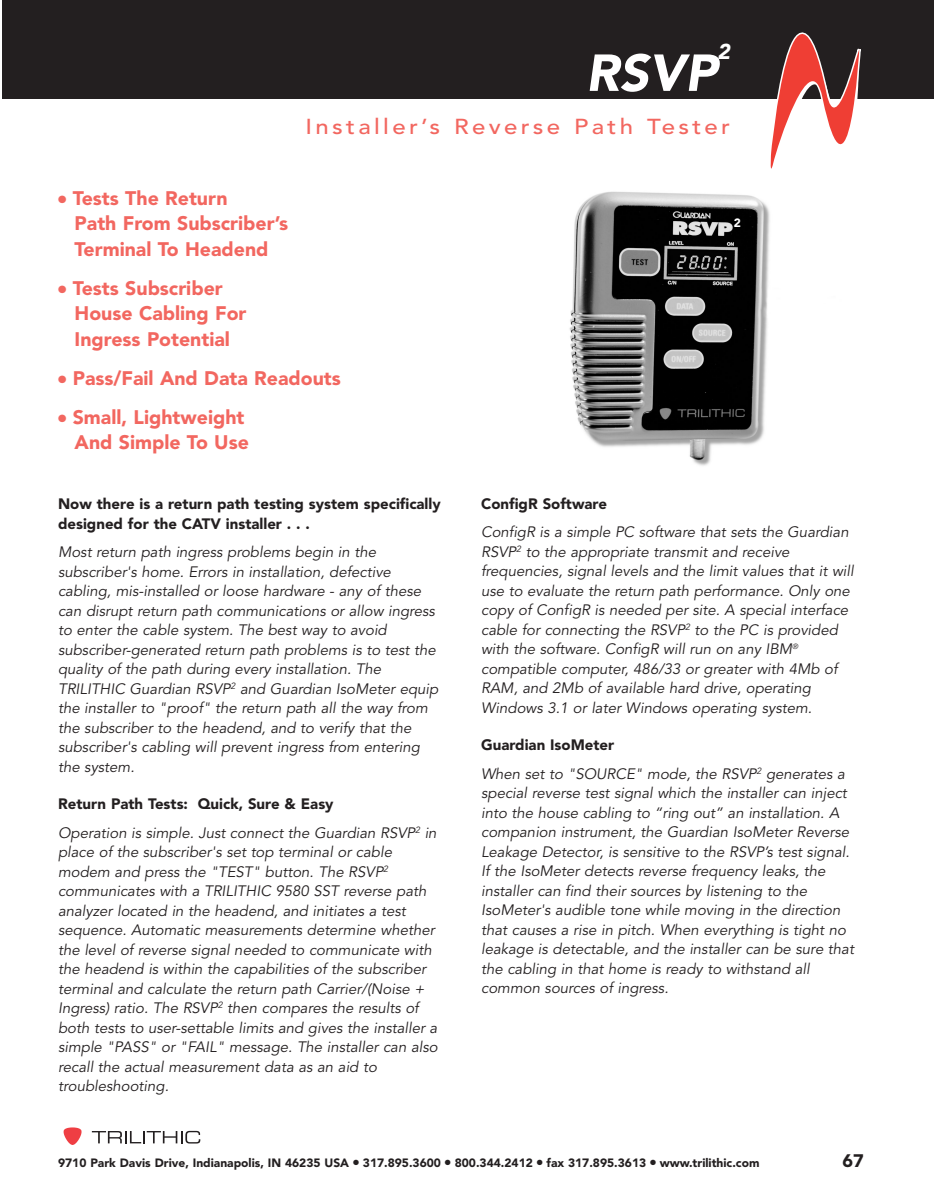
<style>
.page{position:relative;width:934px;height:1192px;background:#fff}
.page>*{position:absolute;margin:0;border:0;box-sizing:border-box;transform-origin:0 0}
.t1{font:italic 900 51.45px "Avenir";color:#fff}
.t2{font:500 21.45px "Avenir";letter-spacing:.14em;color:#f26760;scale:1.12 1}
.t3{font:italic 900 21.45px "Avenir";color:#fff}
.t4{font:900 19.5px/25.5px "Avenir";color:#f26760}
.t5{font:900 18px "Avenir";color:#231f20}
.t6{font:italic 15px/19.5px "Avenir";color:#231f20}
.t7{font:900 15px/19.5px "Avenir";color:#231f20}
.t8{font:900 12px "Avenir";color:#231f20}
.t9{font:900 12px "Avenir";color:#fff}
.s1{font-weight:900;font-style:normal}
</style>
<div class="page">
<div style="left:3px;top:0;width:931px;height:98px;background:#231f20"></div>
<svg style="left:768px;top:32px;width:94px;height:137px"></svg>
<svg style="left:64px;top:1127px;width:18px;height:18px"></svg>
<svg style="left:92px;top:1131px;width:108px;height:12px"></svg>
<img style="left:569px;top:191px;width:201px;height:275px">
<h2 class="t3" style="left:717px;top:43px;width:14px">2</h2>
<h1 class="t1" style="left:586px;top:52px;width:133px">RSVP</h1>
<h2 class="t2" style="left:305px;top:118px;width:381px">Installer’s Reverse Path Tester</h2>
<h3 class="t4" style="left:75px;top:187px;width:215px;text-indent:-16px">● Tests The Return<br>Path From Subscriber’s<br>Terminal To Headend</h3>
<h3 class="t4" style="left:75px;top:277px;width:173px;text-indent:-16px">● Tests Subscriber<br>House Cabling For<br>Ingress Potential</h3>
<h3 class="t4" style="left:58px;top:367px;width:284px">● Pass/Fail And Data Readouts</h3>
<h3 class="t4" style="left:58px;top:406px;width:192px;text-align:right">● Small, Lightweight<br>And Simple To Use</h3>
<p class="t7" style="left:58px;top:496px;width:384px">Now there is a return path testing system specifically designed for the CATV installer . . .</p>
<p class="t6" style="left:58px;top:544px;width:382px">Most return path ingress problems begin in the subscriber's home. Errors in installation, defective cabling, mis-installed or loose hardware - any of these can disrupt return path communications or allow ingress to enter the cable system. The best way to avoid subscriber-generated return path problems is to test the quality of the path during every installation. The TRILITHIC Guardian RSVP<sup>2</sup> and Guardian IsoMeter equip the installer to "proof" the return path all the way from the subscriber to the headend, and to verify that the subscriber's cabling will prevent ingress from entering the system.</p>
<p class="t6" style="left:58px;top:791px;width:380px;line-height:28.5px"><span class="s1">Return Path Tests: Quick, Sure &amp; Easy<br></span>Operation is simple. Just connect the Guardian RSVP<sup>2</sup> in</p>
<p class="t6" style="left:58px;top:844px;width:381px">place of the subscriber's set top terminal or cable modem and press the "TEST" button. The RSVP<sup>2 </sup>communicates with a TRILITHIC 9580 SST reverse path analyzer located in the headend, and initiates a test sequence. Automatic measurements determine whether the level of reverse signal needed to communicate with the headend is within the capabilities of the subscriber terminal and calculate the return path Carrier/(Noise + Ingress) ratio. The RSVP<sup>2</sup> then compares the results of both tests to user-settable limits and gives the installer a simple "PASS" or "FAIL" message. The installer can also recall the actual measurement data as an aid to troubleshooting.</p>
<p class="t9" style="left:734px;top:218px;width:9px">2</p>
<p class="t7" style="left:481px;top:495px;width:127px">ConfigR Software</p>
<p class="t6" style="left:481px;top:524px;width:374px">ConfigR is a simple PC software that sets the Guardian RSVP<sup>2</sup> to the appropriate transmit and receive frequencies, signal levels and the limit values that it will use to evaluate the return path performance. Only one copy of ConfigR is needed per site. A special interface cable for connecting the RSVP<sup>2</sup> to the PC is provided with the software. ConfigR will run on any IBM<sup>® </sup>compatible computer, 486/33 or greater with 4Mb of RAM, and 2Mb of available hard drive, operating Windows 3.1 or later Windows operating system.</p>
<p class="t6" style="left:481px;top:733px;width:365px;line-height:28.5px"><span class="s1">Guardian IsoMeter<br></span>When set to "SOURCE" mode, the RSVP<sup>2</sup> generates a</p>
<p class="t6" style="left:481px;top:785px;width:374px">special reverse test signal which the installer can inject into the house cabling to “ring out” an installation. A companion instrument, the Guardian IsoMeter Reverse Leakage Detector, is sensitive to the RSVP’s test signal.<br>If the IsoMeter detects reverse frequency leaks, the installer can find their sources by listening to the IsoMeter's audible tone while moving in the direction that causes a rise in pitch. When everything is tight no leakage is detectable, and the installer can be sure that the cabling in that home is ready to withstand all common sources of ingress.</p>
<p class="t8" style="left:58px;top:1158px;width:703px">9710 Park Davis Drive, Indianapolis, IN 46235 USA ● 317.895.3600 ● 800.344.2412 ● fax 317.895.3613 ● www.trilithic.com</p>
<p class="t5" style="left:842px;top:1153px;width:23px">67</p>
</div>
